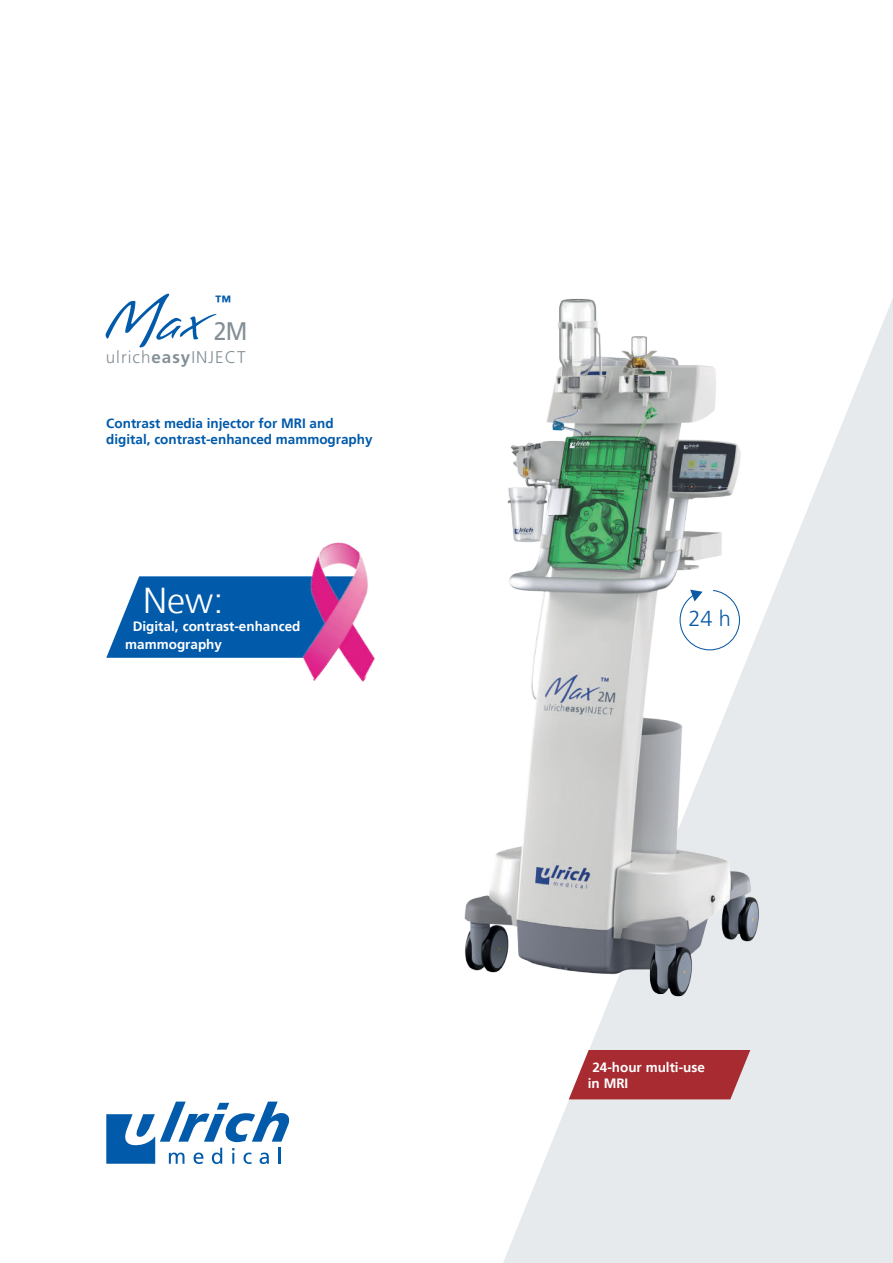
<style>
.page{position:relative;width:893px;height:1263px;background:#fff}
.page>*{position:absolute;margin:0;border:0;box-sizing:border-box;transform-origin:0 0}
.t1{font:81.75px "Brisa Alternates";color:#015aaa}
.t2{font:300 36px "Frutiger LT";color:#fff}
.t3{font:25.5px "Frutiger LT";color:#828f96;scale:.9 1}
.t4{font:300 21.75px "Frutiger LT";color:#0a5aa5}
.t5{font:300 16.95px "Frutiger LT";letter-spacing:.06em;color:#828f96}
.t6{font:700 16.35px "Frutiger LT";color:#015aaa}
.t7{font:700 13.5px/16.4px "Frutiger LT";color:#015aaa}
.t8{font:700 13.5px/16.4px "Frutiger LT";color:#fff}
.s1{font-weight:700}
</style>
<div class="page">
<svg style="left:106px;top:1101px;width:183px;height:63px"></svg>
<svg style="left:503px;top:299px;width:390px;height:964px;fill:#e6eaec"></svg>
<svg style="left:569px;top:1050px;width:181px;height:49px;background:#af4045"></svg>
<img style="left:464px;top:299px;width:315px;height:738px">
<svg style="left:106px;top:576px;width:152px;height:82px;background:#1e6db3"></svg>
<img style="left:258px;top:542px;width:117px;height:140px">
<svg style="left:676px;top:587px;width:67px;height:65px"></svg>
<h1 class="t1" style="left:107px;top:263px;width:98px">Max</h1>
<p class="t5" style="left:106px;top:347px;width:141px">ulrich<span class="s1">easy</span>INJECT</p>
<p class="t6" style="left:215px;top:296px;width:18px">™</p>
<h3 class="t3" style="left:214px;top:316px;width:39px">2M</h3>
<p class="t7" style="left:106px;top:416px;width:268px">Contrast media injector for MRI and digital, contrast-enhanced mammography</p>
<h2 class="t2" style="left:143px;top:580px;width:82px">New:</h2>
<p class="t8" style="left:125px;top:618px;width:177px;line-height:18px;text-indent:8px">Digital, contrast-enhanced mammography</p>
<h3 class="t4" style="left:688px;top:606px;width:44px">24 h</h3>
<p class="t8" style="left:588px;top:1060px;width:119px;text-indent:4px">24-hour multi-use in MRI</p>
</div>
